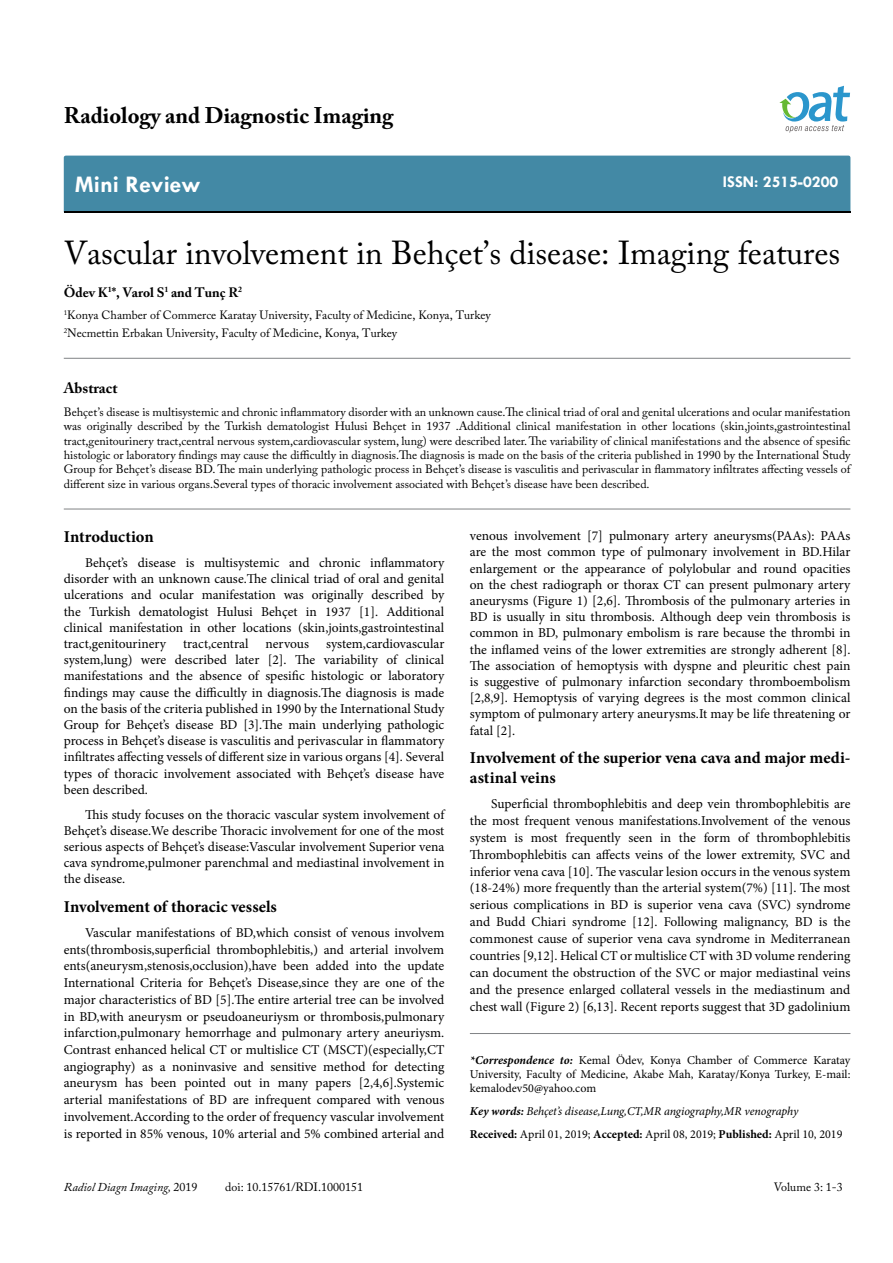
<style>
.page{position:relative;width:893px;height:1263px;background:#fff}
.page>*{position:absolute;margin:0;border:0;box-sizing:border-box;transform-origin:0 0}
.t1{font:33px "Adobe Caslon Pro";color:#000}
.t2{font:700 24px "Tw Cen";color:#fff}
.t3{font:700 22.5px "Adobe Caslon Pro";color:#000}
.t4{font:700 16.5px/19.8px "Minion Pro";letter-spacing:-.005em;color:#000}
.t5{font:700 16.5px "Tw Cen";color:#fff}
.t6{font:700 15px "Adobe Caslon Pro";color:#000}
.t7{font:13.5px/16.2px "Minion Pro";color:#000;text-align:justify}
.t8{font:700 13.5px "Adobe Caslon Pro";color:#000}
.t9{font:12px/14.4px "Adobe Caslon Pro";color:#000}
.t10{font:12px/14.4px "Minion Pro";color:#000;text-align:justify}
.t11{font:italic 12px/23px "Minion Pro";letter-spacing:-.005em;color:#000}
.t12{font:italic 12px "Adobe Caslon Pro";color:#000}
.s1{font-weight:700;font-style:italic}
.s2{font-weight:700}
.s3{font-weight:700;font-style:normal}
.s4{font-style:normal}
</style>
<div class="page">
<div style="left:64px;top:156px;width:786px;height:56px;background:#4389a5"></div>
<svg style="left:779px;top:86px;width:71px;height:47px"></svg>
<hr style="left:64px;top:509px;width:786px;height:1px;background:#808285">
<hr style="left:64px;top:358px;width:786px;height:1px;background:#808285">
<hr style="left:470px;top:1033px;width:380px;height:1px;background:#808285">
<h3 class="t3" style="left:64px;top:102px;width:331px">Radiology and Diagnostic Imaging</h3>
<h2 class="t2" style="left:75px;top:170px;width:127px">Mini Review</h2>
<p class="t5" style="left:723px;top:172px;width:117px">ISSN: 2515-0200</p>
<h1 class="t1" style="left:64px;top:233px;width:778px">Vascular involvement in Behçet’s disease: Imaging features</h1>
<p class="t8" style="left:64px;top:284px;width:180px">Ödev K<sup>1</sup>*, Varol S<sup>1</sup> and Tunç R<sup>2</sup></p>
<p class="t9" style="left:64px;top:306px;width:428px;line-height:18px"><sup>1</sup>Konya Chamber of Commerce Karatay University, Faculty of Medicine, Konya, Turkey<br><sup>2</sup>Necmettin Erbakan University, Faculty of Medicine, Konya, Turkey</p>
<p class="t6" style="left:64px;top:379px;width:55px">Abstract</p>
<p class="t9" style="left:64px;top:404px;width:788px;text-align:justify">Behçet’s disease is multisystemic and chronic inflammatory disorder with an unknown cause.The clinical triad of oral and genital ulcerations and ocular manifestation was originally described by the Turkish dematologist Hulusi Behçet in 1937 .Additional clinical manifestation in other locations (skin,joints,gastrointestinal tract,genitourinery tract,central nervous system,cardiovascular system, lung) were described later. The variability of clinical manifestations and the absence of spesific histologic or laboratory findings may cause the difficultly in diagnosis.The diagnosis is made on the basis of the criteria published in 1990 by the International Study Group for Behçet’s disease BD. The main underlying pathologic process in Behçet’s disease is vasculitis and perivascular in flammatory infiltrates affecting vessels of different size in various organs.Several types of thoracic involvement associated with Behçet’s disease have been described.</p>
<p class="t4" style="left:64px;top:527px;width:91px">Introduction</p>
<p class="t7" style="left:64px;top:555px;width:382px;text-indent:21px">Behçet’s disease is multisystemic and chronic inflammatory disorder with an unknown cause.The clinical triad of oral and genital ulcerations and ocular manifestation was originally described by the Turkish dematologist Hulusi Behçet in 1937 [1]. Additional clinical manifestation in other locations (skin,joints,gastrointestinal tract,genitourinery</p>
<p class="t7" style="left:64px;top:636px;width:382px;text-indent:262px">system,cardiovascular system,lung) were described later [2]. The variability of clinical manifestations and the absence of spesific histologic or laboratory findings may cause the difficultly in diagnosis.The diagnosis is made on the basis of the criteria published in 1990 by the International Study Group for Behçet’s disease BD [3].The main underlying pathologic process in Behçet’s disease is vasculitis and perivascular in flammatory infiltrates affecting vessels of different size in various organs [4]. Several types of thoracic involvement associated with Behçet’s disease have been described.</p>
<p class="t7" style="left:64px;top:806px;width:382px;text-indent:21px">This study focuses on the thoracic vascular system involvement of Behçet’s disease.We describe Thoracic involvement for one of the most serious aspects of Behçet’s disease:Vascular involvement Superior vena cava syndrome,pulmoner parenchmal and mediastinal involvement in the disease.</p>
<p class="t4" style="left:64px;top:896px;width:215px">Involvement of thoracic vessels</p>
<p class="t7" style="left:64px;top:924px;width:382px;line-height:16.8px;text-indent:21px">Vascular manifestations of BD,which consist of venous involvem ents(thrombosis,superficial thrombophlebitis,) and arterial involvem ents(aneurysm,stenosis,occlusion),have been added into the update International Criteria for Behçet’s Disease,since they are one of the major characteristics of BD [5].The entire arterial tree can be involved in BD,with aneurysm or pseudoaneuriysm or thrombosis,pulmonary infarction,pulmonary hemorrhage and pulmonary artery aneuriysm.<br>Contrast enhanced helical CT or multislice CT (MSCT)(especially,CT angiography) as a noninvasive and sensitive method for detecting aneurysm has been pointed out in many papers [2,4,6].Systemic arterial manifestations of BD are infrequent compared with venous involvement.According to the order of frequency vascular involvement is reported in 85% venous, 10% arterial and 5% combined arterial and</p>
<p class="t7" style="left:183px;top:636px;width:67px">tract,central</p>
<p class="t7" style="left:266px;top:636px;width:45px">nervous</p>
<p class="t7" style="left:470px;top:528px;width:382px">venous involvement [7] pulmonary artery aneurysms(PAAs): PAAs are the most common type of pulmonary involvement in BD.Hilar enlargement or the appearance of polylobular and round opacities on the chest radiograph or thorax CT can present pulmonary artery aneurysms (Figure 1) [2,6]. Thrombosis of the pulmonary arteries in BD is usually in situ thrombosis. Although deep vein thrombosis is common in BD, pulmonary embolism is rare because the thrombi in the inflamed veins of the lower extremities are strongly adherent [8].<br>The association of hemoptysis with dyspne and pleuritic chest pain is suggestive of pulmonary infarction secondary thromboembolism [2,8,9]. Hemoptysis of varying degrees is the most common clinical symptom of pulmonary artery aneurysms.It may be life threatening or fatal [2].</p>
<p class="t4" style="left:470px;top:747px;width:382px">Involvement of the superior vena cava and major medi&shy;astinal veins</p>
<p class="t7" style="left:470px;top:795px;width:382px;line-height:16.8px;text-indent:21px">Superficial thrombophlebitis and deep vein thrombophlebitis are the most frequent venous manifestations.Involvement of the venous system is most frequently seen in the form of thrombophlebitis Thrombophlebitis can affects veins of the lower extremity, SVC and inferior vena cava [10]. The vascular lesion occurs in the venous system (18-24%) more frequently than the arterial system(7%) [11]. The most serious complications in BD is superior vena cava (SVC) syndrome and Budd Chiari syndrome [12]. Following malignancy, BD is the commonest cause of superior vena cava syndrome in Mediterranean countries [9,12]. Helical CT or multislice CT with 3D volume rendering can document the obstruction of the SVC or major mediastinal veins and the presence enlarged collateral vessels in the mediastinum and chest wall (Figure 2) [6,13]. Recent reports suggest that 3D gadolinium</p>
<p class="t10" style="left:470px;top:1052px;width:382px"><span class="s1">*Correspondence to:</span> Kemal Ödev, Konya Chamber of Commerce Karatay University, Faculty of Medicine, Akabe Mah, Karatay/Konya Turkey, E-mail: kemalodev50@yahoo.com</p>
<p class="t11" style="left:470px;top:1100px;width:374px"><span class="s2">Key words:</span> Behçet’s disease,Lung,CT,MR angiography,MR venography<br><span class="s3">Received:</span> <span class="s4">April 01, 2019;</span> <span class="s3">Accepted:</span> <span class="s4">April 08, 2019;</span> <span class="s3">Published:</span> <span class="s4">April 10, 2019</span></p>
<p class="t12" style="left:64px;top:1180px;width:135px">Radiol Diagn Imaging, <span class="s4">2019</span></p>
<p class="t9" style="left:225px;top:1180px;width:139px">doi: 10.15761/RDI.1000151</p>
<p class="t9" style="left:774px;top:1180px;width:71px">Volume 3: 1-3</p>
</div>
